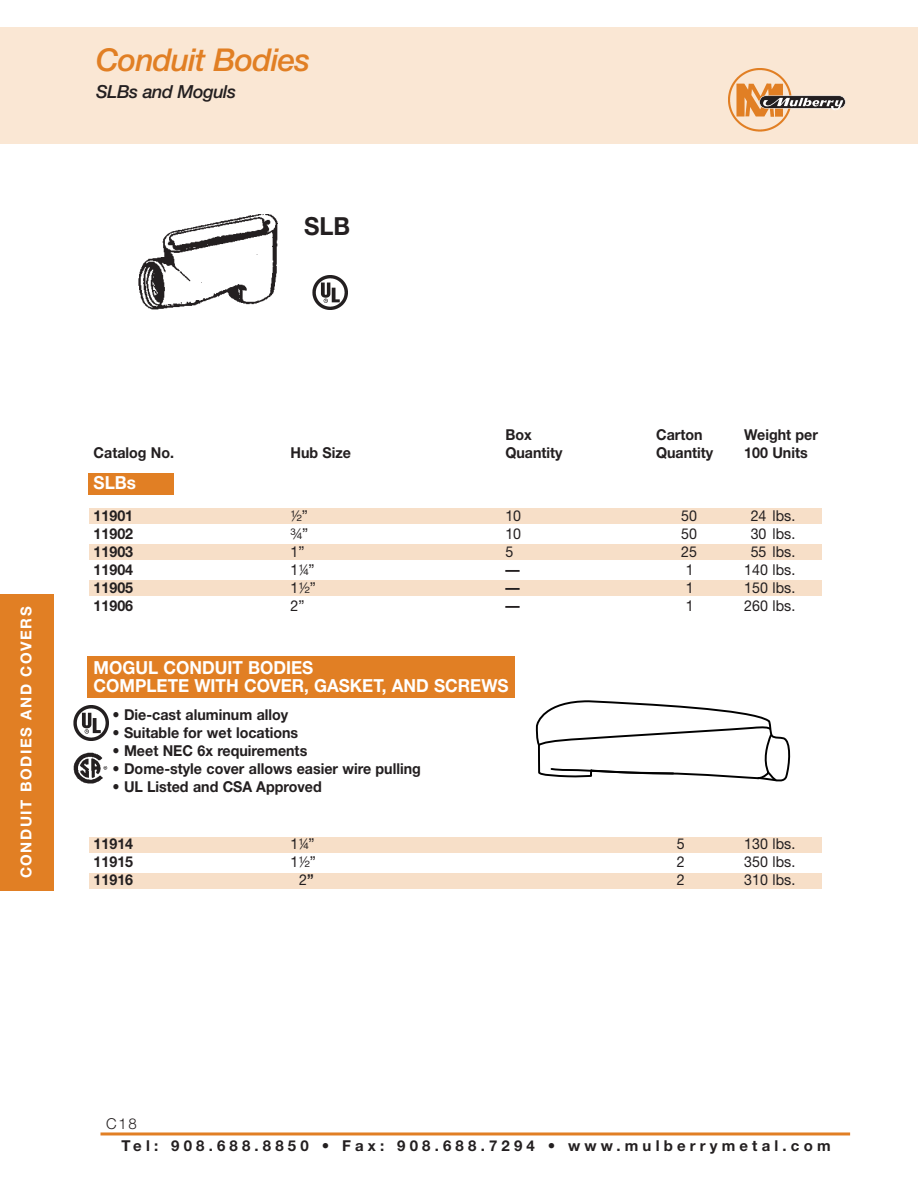
<style>
.page{position:relative;width:918px;height:1188px;background:#fff}
.page>*{position:absolute;margin:0;border:0;box-sizing:border-box;transform-origin:0 0}
.t1{font:italic 500 31.5px "Helvetica Neue";letter-spacing:-.03em;color:#e17f24}
.t2{font:700 24.9px "Helvetica Neue";color:#231f20;scale:.95 1}
.t3{font:700 18px/18px "Helvetica Neue";color:#fff;scale:.95 1}
.t4{font:italic 500 18px "Helvetica Neue";letter-spacing:-.03em;color:#231f20}
.t5{font:700 15px "Helvetica Neue";color:#231f20;scale:.95 1}
.t6{font:15px "Helvetica Neue";color:#231f20;scale:.95 1}
.t7{font:700 15px "Helvetica Neue";letter-spacing:.28em;color:#231f20}
.t8{font:700 15px "Helvetica Neue";letter-spacing:.1em;color:#fff}
.t9{font:15px "Sans Fractions Plain";color:#231f20}
.t10{font:300 15px "Helvetica Neue";color:#231f20}
.s1{font-family:"Helvetica Neue"}
.s2{font-family:"Sans Fractions Plain"}
.s3{font-weight:700}
</style>
<div class="page">
<div style="left:88px;top:474px;width:86px;height:21px;background:#e17f24"></div>
<div style="left:89px;top:837px;width:733px;height:15px;background:#f7dfc8"></div>
<div style="left:89px;top:873px;width:733px;height:16px;background:#f7dfc8"></div>
<div style="left:89px;top:580px;width:733px;height:16px;background:#f7dfc8"></div>
<div style="left:89px;top:508px;width:733px;height:15px;background:#f7dfc8"></div>
<div style="left:89px;top:544px;width:733px;height:16px;background:#f7dfc8"></div>
<div style="left:88px;top:656px;width:427px;height:42px;background:#e17f24"></div>
<div style="left:0;top:27px;width:918px;height:116px;background:#fae7d4"></div>
<img style="left:729px;top:69px;width:82px;height:63px">
<div style="left:759px;top:96px;width:87px;height:13px;border:1px solid #fff;border-radius:7px"></div>
<img style="left:761px;top:96px;width:84px;height:17px">
<hr style="left:100px;top:1132px;width:750px;height:3px;background:#e17f24">
<img style="left:312px;top:276px;width:35px;height:34px">
<img style="left:138px;top:214px;width:140px;height:96px">
<img style="left:73px;top:706px;width:35px;height:34px">
<div style="left:0;top:594px;width:54px;height:297px;background:#e17f24"></div>
<svg style="left:536px;top:701px;width:254px;height:81px"></svg>
<img style="left:73px;top:752px;width:35px;height:32px">
<h1 class="t1" style="left:96px;top:49px;width:216px">Conduit Bodies</h1>
<p class="t4" style="left:96px;top:86px;width:142px">SLBs and Moguls</p>
<h2 class="t2" style="left:304px;top:217px;width:50px">SLB</h2>
<p class="t8" style="left:21px;top:878px;width:273px;rotate:-90deg">CONDUIT BODIES AND COVERS</p>
<p class="t5" style="left:505px;top:429px;width:29px">Box</p>
<p class="t5" style="left:656px;top:429px;width:50px">Carton</p>
<p class="t5" style="left:744px;top:429px;width:79px">Weight per</p>
<p class="t5" style="left:94px;top:447px;width:86px">Catalog No.</p>
<p class="t5" style="left:290px;top:447px;width:65px">Hub Size</p>
<p class="t5" style="left:505px;top:447px;width:62px">Quantity</p>
<p class="t5" style="left:656px;top:447px;width:62px">Quantity</p>
<p class="t5" style="left:744px;top:447px;width:68px">100 Units</p>
<p class="t3" style="left:94px;top:475px;width:46px">SLBs</p>
<p class="t5" style="left:94px;top:510px;width:43px">11901</p>
<p class="t9" style="left:291px;top:507px;width:19px">2<span class="s1">”</span></p>
<p class="t6" style="left:505px;top:510px;width:18px">10</p>
<p class="t6" style="left:681px;top:510px;width:18px">50</p>
<p class="t6" style="left:751px;top:510px;width:48px">24 lbs.</p>
<p class="t5" style="left:94px;top:528px;width:43px">11902</p>
<p class="t9" style="left:291px;top:525px;width:19px">w<span class="s1">”</span></p>
<p class="t6" style="left:505px;top:528px;width:18px">10</p>
<p class="t6" style="left:681px;top:528px;width:18px">50</p>
<p class="t6" style="left:751px;top:528px;width:48px">30 lbs.</p>
<p class="t5" style="left:94px;top:546px;width:43px">11903</p>
<p class="t6" style="left:291px;top:546px;width:16px">1”</p>
<p class="t6" style="left:505px;top:546px;width:10px">5</p>
<p class="t6" style="left:681px;top:546px;width:18px">25</p>
<p class="t6" style="left:751px;top:546px;width:48px">55 lbs.</p>
<p class="t5" style="left:94px;top:564px;width:43px">11904</p>
<p class="t6" style="left:291px;top:564px;width:27px">1<span class="s2">4</span>”</p>
<p class="t5" style="left:505px;top:564px;width:16px">—</p>
<p class="t6" style="left:686px;top:564px;width:10px">1</p>
<p class="t6" style="left:744px;top:564px;width:55px">140 lbs.</p>
<p class="t5" style="left:94px;top:582px;width:43px">11905</p>
<p class="t6" style="left:291px;top:582px;width:28px">1<span class="s2">2</span>”</p>
<p class="t5" style="left:505px;top:582px;width:16px">—</p>
<p class="t6" style="left:686px;top:582px;width:10px">1</p>
<p class="t6" style="left:744px;top:582px;width:55px">150 lbs.</p>
<p class="t5" style="left:94px;top:600px;width:43px">11906</p>
<p class="t6" style="left:291px;top:600px;width:16px">2”</p>
<p class="t5" style="left:505px;top:600px;width:16px">—</p>
<p class="t6" style="left:686px;top:600px;width:10px">1</p>
<p class="t6" style="left:744px;top:600px;width:55px">260 lbs.</p>
<p class="t3" style="left:94px;top:660px;width:438px">MOGUL CONDUIT BODIES<br>COMPLETE WITH COVER, GASKET, AND SCREWS</p>
<p class="t5" style="left:113px;top:710px;width:187px">• Die-cast aluminum alloy</p>
<p class="t5" style="left:113px;top:728px;width:197px">• Suitable for wet locations</p>
<p class="t5" style="left:113px;top:746px;width:206px">• Meet NEC 6x requirements</p>
<p class="t5" style="left:113px;top:764px;width:326px">• Dome-style cover allows easier wire pulling</p>
<p class="t5" style="left:113px;top:782px;width:222px">• UL Listed and CSA Approved</p>
<p class="t5" style="left:94px;top:839px;width:43px">11914</p>
<p class="t6" style="left:291px;top:839px;width:27px">1<span class="s2">4</span>”</p>
<p class="t6" style="left:677px;top:839px;width:10px">5</p>
<p class="t6" style="left:744px;top:839px;width:55px">130 lbs.</p>
<p class="t5" style="left:94px;top:857px;width:43px">11915</p>
<p class="t6" style="left:291px;top:857px;width:28px">1<span class="s2">2</span>”</p>
<p class="t6" style="left:677px;top:857px;width:10px">2</p>
<p class="t6" style="left:744px;top:857px;width:55px">350 lbs.</p>
<p class="t5" style="left:94px;top:875px;width:43px">11916</p>
<p class="t6" style="left:299px;top:875px;width:17px">2<span class="s3">”</span></p>
<p class="t6" style="left:677px;top:875px;width:10px">2</p>
<p class="t6" style="left:744px;top:875px;width:55px">310 lbs.</p>
<p class="t10" style="left:106px;top:1119px;width:32px">C18</p>
<p class="t7" style="left:122px;top:1140px;width:710px">Tel: 908.688.8850 • Fax: 908.688.7294 • www.mulberrymetal.com</p>
</div>
